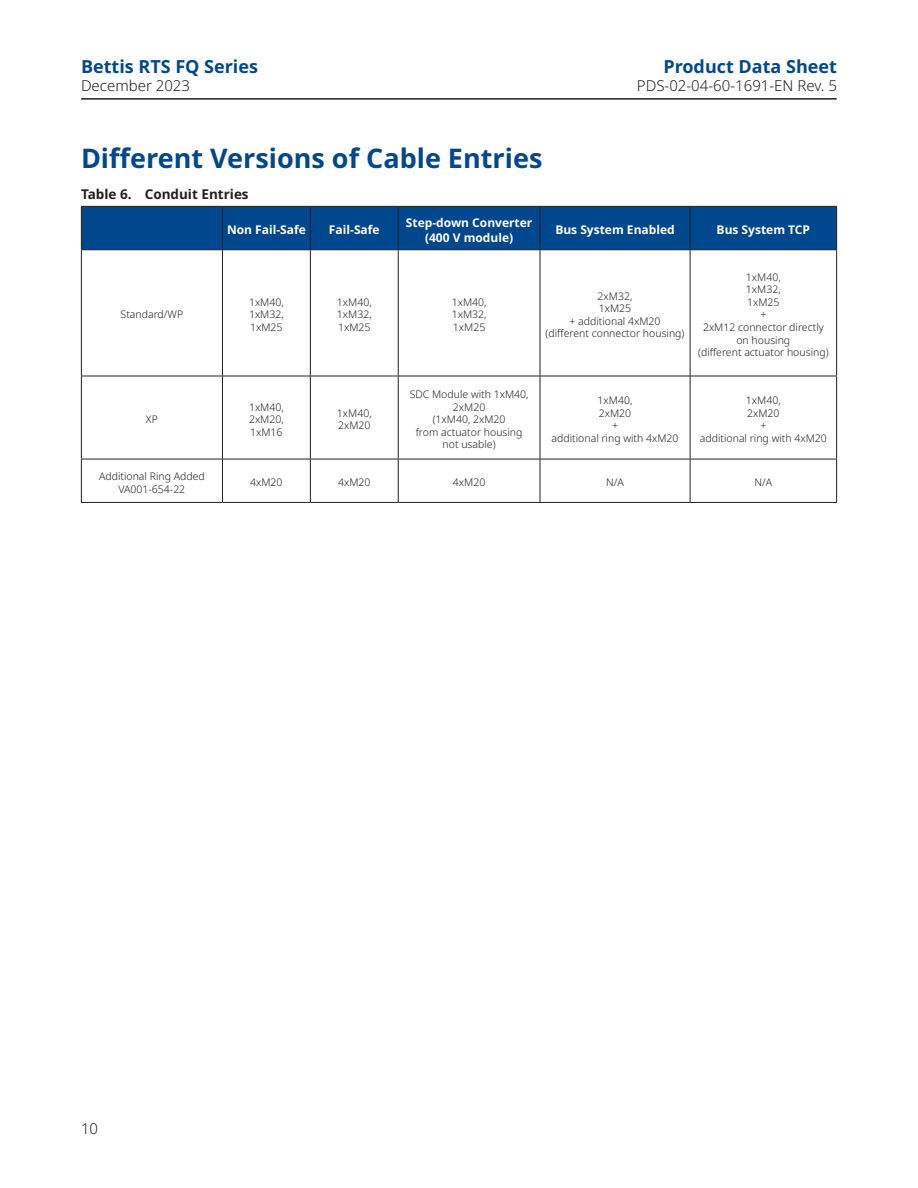
<style>
.page{position:relative;width:918px;height:1188px;background:#fff}
.page>*{position:absolute;margin:0;border:0;box-sizing:border-box;transform-origin:0 0}
._02_Section_title{font:700 27px "Noto Sans";color:#01478d}
.t1{font:700 18px "Noto Sans";color:#01478d}
.t2{font:300 15px "Noto Sans";color:#231f20}
._05_Table_Title{font:700 13.5px "Noto Sans";color:#231f20}
._05_Tabel_header{font:700 12px/14.4px "Noto Sans";color:#fff;text-align:center}
._05_Tabel_text{font:300 10.5px/12.6px "Noto Sans";color:#231f20;text-align:justify}
</style>
<div class="page">
<hr style="left:81px;top:98px;width:756px;height:2px;background:#231f20">
<div style="left:82px;top:207px;width:754px;height:42px;background:#01478d"></div>
<hr style="left:81px;top:206px;width:141px;height:1px;background:#231f20">
<hr style="left:81px;top:207px;width:1px;height:42px;background:#231f20">
<hr style="left:222px;top:206px;width:88px;height:1px;background:#231f20">
<hr style="left:222px;top:207px;width:1px;height:42px;background:#231f20">
<hr style="left:310px;top:206px;width:88px;height:1px;background:#231f20">
<hr style="left:310px;top:207px;width:1px;height:42px;background:#231f20">
<hr style="left:398px;top:206px;width:142px;height:1px;background:#231f20">
<hr style="left:398px;top:207px;width:1px;height:42px;background:#231f20">
<hr style="left:540px;top:206px;width:150px;height:1px;background:#231f20">
<hr style="left:540px;top:207px;width:1px;height:42px;background:#231f20">
<hr style="left:690px;top:206px;width:147px;height:1px;background:#231f20">
<hr style="left:690px;top:207px;width:1px;height:42px;background:#231f20">
<hr style="left:836px;top:207px;width:1px;height:42px;background:#231f20">
<hr style="left:81px;top:249px;width:141px;height:1px;background:#231f20">
<hr style="left:81px;top:250px;width:1px;height:126px;background:#231f20">
<hr style="left:222px;top:249px;width:88px;height:1px;background:#231f20">
<hr style="left:222px;top:250px;width:1px;height:126px;background:#231f20">
<hr style="left:310px;top:249px;width:88px;height:1px;background:#231f20">
<hr style="left:310px;top:250px;width:1px;height:126px;background:#231f20">
<hr style="left:398px;top:249px;width:142px;height:1px;background:#231f20">
<hr style="left:398px;top:250px;width:1px;height:126px;background:#231f20">
<hr style="left:540px;top:249px;width:150px;height:1px;background:#231f20">
<hr style="left:540px;top:250px;width:1px;height:126px;background:#231f20">
<hr style="left:690px;top:249px;width:147px;height:1px;background:#231f20">
<hr style="left:690px;top:250px;width:1px;height:126px;background:#231f20">
<hr style="left:836px;top:250px;width:1px;height:126px;background:#231f20">
<hr style="left:81px;top:376px;width:141px;height:1px;background:#231f20">
<hr style="left:81px;top:376px;width:1px;height:83px;background:#231f20">
<hr style="left:222px;top:376px;width:88px;height:1px;background:#231f20">
<hr style="left:222px;top:376px;width:1px;height:83px;background:#231f20">
<hr style="left:310px;top:376px;width:88px;height:1px;background:#231f20">
<hr style="left:310px;top:376px;width:1px;height:83px;background:#231f20">
<hr style="left:398px;top:376px;width:142px;height:1px;background:#231f20">
<hr style="left:398px;top:376px;width:1px;height:83px;background:#231f20">
<hr style="left:540px;top:376px;width:150px;height:1px;background:#231f20">
<hr style="left:540px;top:376px;width:1px;height:83px;background:#231f20">
<hr style="left:690px;top:376px;width:147px;height:1px;background:#231f20">
<hr style="left:690px;top:376px;width:1px;height:83px;background:#231f20">
<hr style="left:836px;top:376px;width:1px;height:83px;background:#231f20">
<hr style="left:81px;top:459px;width:141px;height:1px;background:#231f20">
<hr style="left:81px;top:459px;width:1px;height:43px;background:#231f20">
<hr style="left:222px;top:459px;width:88px;height:1px;background:#231f20">
<hr style="left:222px;top:459px;width:1px;height:43px;background:#231f20">
<hr style="left:310px;top:459px;width:88px;height:1px;background:#231f20">
<hr style="left:310px;top:459px;width:1px;height:43px;background:#231f20">
<hr style="left:398px;top:459px;width:142px;height:1px;background:#231f20">
<hr style="left:398px;top:459px;width:1px;height:43px;background:#231f20">
<hr style="left:540px;top:459px;width:150px;height:1px;background:#231f20">
<hr style="left:540px;top:459px;width:1px;height:43px;background:#231f20">
<hr style="left:690px;top:459px;width:147px;height:1px;background:#231f20">
<hr style="left:690px;top:459px;width:1px;height:43px;background:#231f20">
<hr style="left:836px;top:459px;width:1px;height:43px;background:#231f20">
<hr style="left:81px;top:502px;width:141px;height:1px;background:#231f20">
<hr style="left:222px;top:502px;width:88px;height:1px;background:#231f20">
<hr style="left:310px;top:502px;width:88px;height:1px;background:#231f20">
<hr style="left:398px;top:502px;width:142px;height:1px;background:#231f20">
<hr style="left:540px;top:502px;width:150px;height:1px;background:#231f20">
<hr style="left:690px;top:502px;width:147px;height:1px;background:#231f20">
<h2 class="t1" style="left:81px;top:57px;width:179px">Bettis RTS FQ Series</h2>
<h2 class="t1" style="left:663px;top:57px;width:175px">Product Data Sheet</h2>
<h3 class="t2" style="left:81px;top:77px;width:111px">December 2023</h3>
<h3 class="t2" style="left:637px;top:77px;width:202px">PDS-02-04-60-1691-EN Rev. 5</h3>
<p class="_02_Section_title" style="left:81px;top:143px;width:463px">Different Versions of Cable Entries</p>
<p class="_05_Table_Title" style="left:81px;top:187px;width:169px">Table 6. Conduit Entries</p>
<p class="_05_Tabel_text" style="left:121px;top:309px;width:64px">Standard/WP</p>
<p class="_05_Tabel_text" style="left:146px;top:413px;width:13px">XP</p>
<p class="_05_Tabel_text" style="left:99px;top:470px;width:107px">Additional Ring Added</p>
<p class="_05_Tabel_text" style="left:119px;top:483px;width:68px">VA001-654-22</p>
<p class="_05_Tabel_header" style="left:227px;top:223px;width:80px">Non Fail-Safe</p>
<p class="_05_Tabel_header" style="left:329px;top:223px;width:52px">Fail-Safe</p>
<p class="_05_Tabel_header" style="left:406px;top:216px;width:128px">Step-down Converter (400 V module)</p>
<p class="_05_Tabel_header" style="left:555px;top:223px;width:121px">Bus System Enabled</p>
<p class="_05_Tabel_header" style="left:717px;top:223px;width:95px">Bus System TCP</p>
<p class="_05_Tabel_text" style="left:249px;top:296px;width:36px">1xM40, 1xM32, 1xM25</p>
<p class="_05_Tabel_text" style="left:337px;top:296px;width:36px">1xM40, 1xM32, 1xM25</p>
<p class="_05_Tabel_text" style="left:452px;top:296px;width:36px">1xM40,</p>
<p class="_05_Tabel_text" style="left:452px;top:309px;width:36px">1xM32,</p>
<p class="_05_Tabel_text" style="left:453px;top:321px;width:34px">1xM25</p>
<p class="_05_Tabel_text" style="left:249px;top:401px;width:36px">1xM40, 2xM20, 1xM16</p>
<p class="_05_Tabel_text" style="left:337px;top:407px;width:36px">1xM40,<br>2xM20</p>
<p class="_05_Tabel_text" style="left:410px;top:388px;width:120px;text-align:center">SDC Module with 1xM40,<br>2xM20</p>
<p class="_05_Tabel_text" style="left:433px;top:413px;width:74px">(1xM40, 2xM20</p>
<p class="_05_Tabel_text" style="left:416px;top:426px;width:108px">from actuator housing</p>
<p class="_05_Tabel_text" style="left:443px;top:438px;width:55px">not usable)</p>
<p class="_05_Tabel_text" style="left:598px;top:290px;width:36px">2xM32,</p>
<p class="_05_Tabel_text" style="left:599px;top:302px;width:34px">1xM25</p>
<p class="_05_Tabel_text" style="left:570px;top:315px;width:93px">+ additional 4xM20</p>
<p class="_05_Tabel_text" style="left:546px;top:327px;width:140px">(different connector housing)</p>
<p class="_05_Tabel_text" style="left:746px;top:271px;width:36px">1xM40,</p>
<p class="_05_Tabel_text" style="left:746px;top:283px;width:36px">1xM32,</p>
<p class="_05_Tabel_text" style="left:747px;top:296px;width:34px">1xM25</p>
<p class="_05_Tabel_text" style="left:760px;top:309px;width:7px">+</p>
<p class="_05_Tabel_text" style="left:703px;top:321px;width:122px">2xM12 connector directly</p>
<p class="_05_Tabel_text" style="left:698px;top:334px;width:132px;text-align:center">on housing<br>(different actuator housing)</p>
<p class="_05_Tabel_text" style="left:598px;top:394px;width:36px">1xM40,</p>
<p class="_05_Tabel_text" style="left:599px;top:407px;width:34px">2xM20</p>
<p class="_05_Tabel_text" style="left:612px;top:420px;width:7px">+</p>
<p class="_05_Tabel_text" style="left:552px;top:432px;width:128px">additional ring with 4xM20</p>
<p class="_05_Tabel_text" style="left:746px;top:394px;width:36px">1xM40,</p>
<p class="_05_Tabel_text" style="left:747px;top:407px;width:34px">2xM20</p>
<p class="_05_Tabel_text" style="left:760px;top:420px;width:7px">+</p>
<p class="_05_Tabel_text" style="left:700px;top:432px;width:128px">additional ring with 4xM20</p>
<p class="_05_Tabel_text" style="left:250px;top:476px;width:34px">4xM20</p>
<p class="_05_Tabel_text" style="left:338px;top:476px;width:34px">4xM20</p>
<p class="_05_Tabel_text" style="left:453px;top:476px;width:34px">4xM20</p>
<p class="_05_Tabel_text" style="left:606px;top:476px;width:19px">N/A</p>
<p class="_05_Tabel_text" style="left:755px;top:476px;width:19px">N/A</p>
<h3 class="t2" style="left:81px;top:1120px;width:19px">10</h3>
</div>
